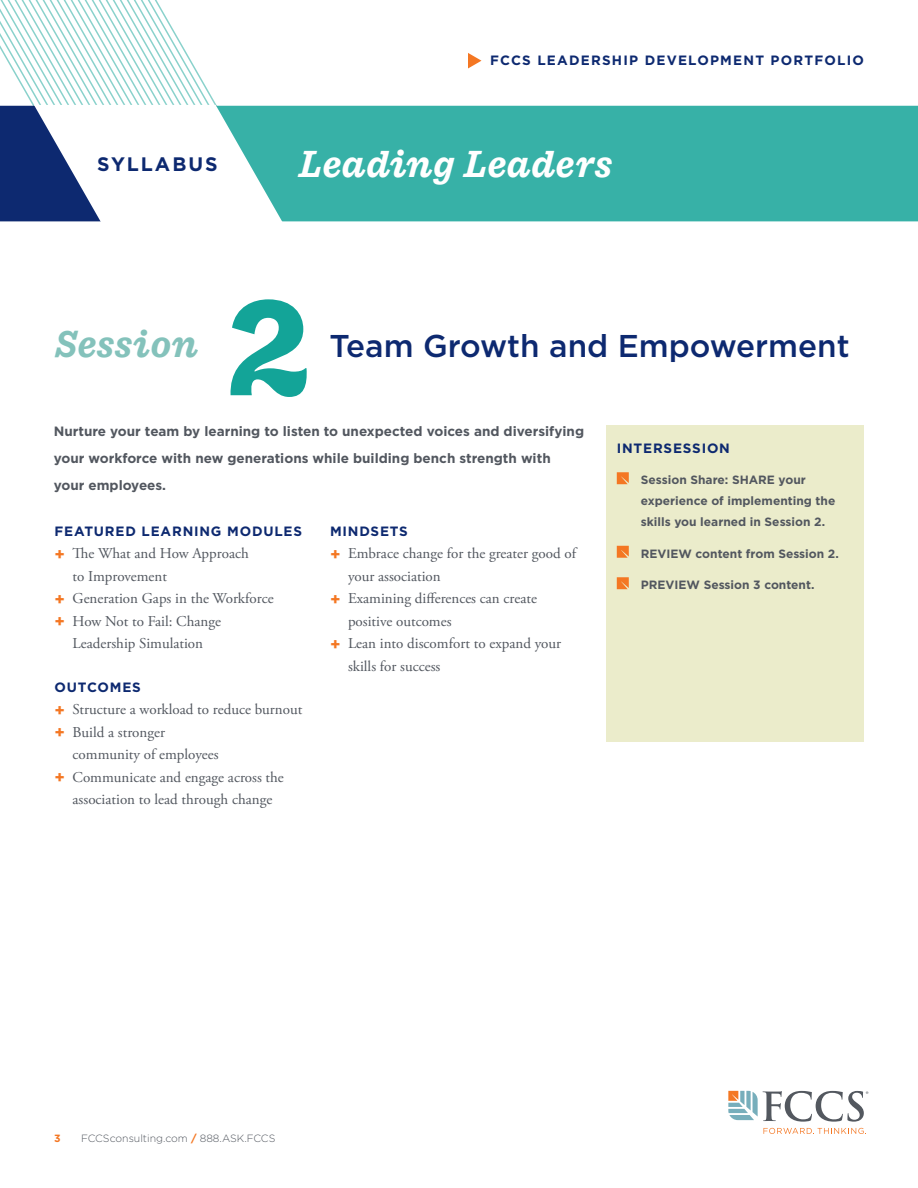
<style>
.page{position:relative;width:918px;height:1188px;background:#fff}
.page>*{position:absolute;margin:0;border:0;box-sizing:border-box;transform-origin:0 0}
.Folio{font:800 145.5px "Macklin Slab";color:#13a498}
.Syllabus_Header{font:italic 700 40.5px "Macklin Slab";letter-spacing:-.01em;color:#fff}
.Syllabus_Header-2{font:italic 700 40.5px "Macklin Slab";color:#84c2bb}
.Title_Gotham{font:500 31.5px "Gotham";color:#0d2970}
.Syllabus{font:700 19.5px "Gotham";letter-spacing:.1em;color:#0d2970}
.Body_copy_bullets{font:15px/22.5px "Adobe Garamond Pro";color:#52575f}
.Body_copy_Intro_Goth{font:700 13.5px/27px "Gotham";color:#52575f}
.Subhead_Gotham_9_AC{font:700 13.5px "Gotham";letter-spacing:.09em;color:#0d2970}
.Subhead_Gotham_11_AC{font:700 13.5px "Gotham";letter-spacing:.06em;color:#0d2970}
.Subhead_Gotham_9_AC-2{font:700 13.5px "Gotham";letter-spacing:.06em;color:#0d2970}
.Body_copy_bullets-2{font:700 13.5px "Gotham";letter-spacing:.06em;color:#0d2970}
.Sidebar_bullets_Gray{font:700 12px/21px "Gotham";color:#52575f}
.Folio-2{font:300 10.5px "Gotham";color:#52575f}
.Folio-3{font:700 10.5px "Gotham";color:#f47723}
.s1{font-family:"Gotham";font-weight:700;font-size:16.5px;color:#f47723}
.s2{font-weight:700;color:#f47723}
</style>
<div class="page">
<div style="left:284px;top:106px;width:634px;height:115px;background:#37b1a7"></div>
<div style="left:607px;top:426px;width:257px;height:316px;background:#ebeccb"></div>
<svg style="left:763px;top:1128px;width:103px;height:6px"></svg>
<svg style="left:728px;top:1091px;width:140px;height:31px"></svg>
<svg style="left:0;top:0;width:284px;height:222px"></svg>
<svg style="left:617px;top:472px;width:12px;height:12px"></svg>
<svg style="left:617px;top:546px;width:12px;height:12px"></svg>
<svg style="left:617px;top:577px;width:12px;height:12px"></svg>
<p class="Subhead_Gotham_9_AC" style="left:490px;top:51px;width:375px">FCCS LEADERSHIP DEVELOPMENT PORTFOLIO</p>
<p class="Syllabus" style="left:97px;top:151px;width:122px">SYLLABUS</p>
<p class="Syllabus_Header" style="left:299px;top:140px;width:315px">Leading Leaders</p>
<p class="Syllabus_Header-2" style="left:54px;top:320px;width:146px">Session</p>
<p class="Folio" style="left:226px;top:265px;width:86px">2</p>
<p class="Title_Gotham" style="left:329px;top:325px;width:522px">Team Growth and Empowerment</p>
<p class="Body_copy_Intro_Goth" style="left:54px;top:418px;width:532px">Nurture your team by learning to listen to unexpected voices and diversifying your workforce with new generations while building bench strength with your employees.</p>
<p class="Subhead_Gotham_11_AC" style="left:55px;top:522px;width:249px">FEATURED LEARNING MODULES</p>
<p class="Body_copy_bullets" style="left:73px;top:543px;width:178px;text-indent:-18px"><span class="s1">+</span> The What and How Approach to Improvement</p>
<p class="Body_copy_bullets" style="left:55px;top:588px;width:221px"><span class="s1">+</span> Generation Gaps in the Workforce</p>
<p class="Body_copy_bullets" style="left:55px;top:610px;width:168px;text-align:center"><span class="s1">+</span> How Not to Fail: Change<br>Leadership Simulation</p>
<p class="Subhead_Gotham_11_AC" style="left:55px;top:678px;width:88px">OUTCOMES</p>
<p class="Body_copy_bullets" style="left:55px;top:699px;width:249px"><span class="s1">+</span> Structure a workload to reduce burnout</p>
<p class="Body_copy_bullets" style="left:73px;top:721px;width:147px;text-indent:-18px"><span class="s1">+</span> Build a stronger community of employees</p>
<p class="Body_copy_bullets" style="left:55px;top:766px;width:231px;text-align:center"><span class="s1">+</span> Communicate and engage across the association to lead through change</p>
<p class="Body_copy_bullets-2" style="left:330px;top:522px;width:79px">MINDSETS</p>
<p class="Body_copy_bullets" style="left:348px;top:543px;width:230px;text-indent:-18px"><span class="s1">+</span> Embrace change for the greater good of your association</p>
<p class="Body_copy_bullets" style="left:348px;top:588px;width:190px;text-indent:-18px"><span class="s1">+</span> Examining differences can create positive outcomes</p>
<p class="Body_copy_bullets" style="left:348px;top:633px;width:215px;text-indent:-18px"><span class="s1">+</span> Lean into discomfort to expand your skills for success</p>
<p class="Subhead_Gotham_9_AC-2" style="left:617px;top:439px;width:115px">INTERSESSION</p>
<p class="Sidebar_bullets_Gray" style="left:641px;top:469px;width:196px">Session Share: SHARE your experience of implementing the skills you learned in Session 2.</p>
<p class="Sidebar_bullets_Gray" style="left:641px;top:543px;width:200px">REVIEW content from Session 2.</p>
<p class="Sidebar_bullets_Gray" style="left:641px;top:574px;width:175px">PREVIEW Session 3 content.</p>
<p class="Folio-3" style="left:54px;top:1132px;width:8px">3</p>
<p class="Folio-2" style="left:81px;top:1132px;width:196px">FCCSconsulting.com <span class="s2">/</span> 888.ASK.FCCS</p>
</div>
